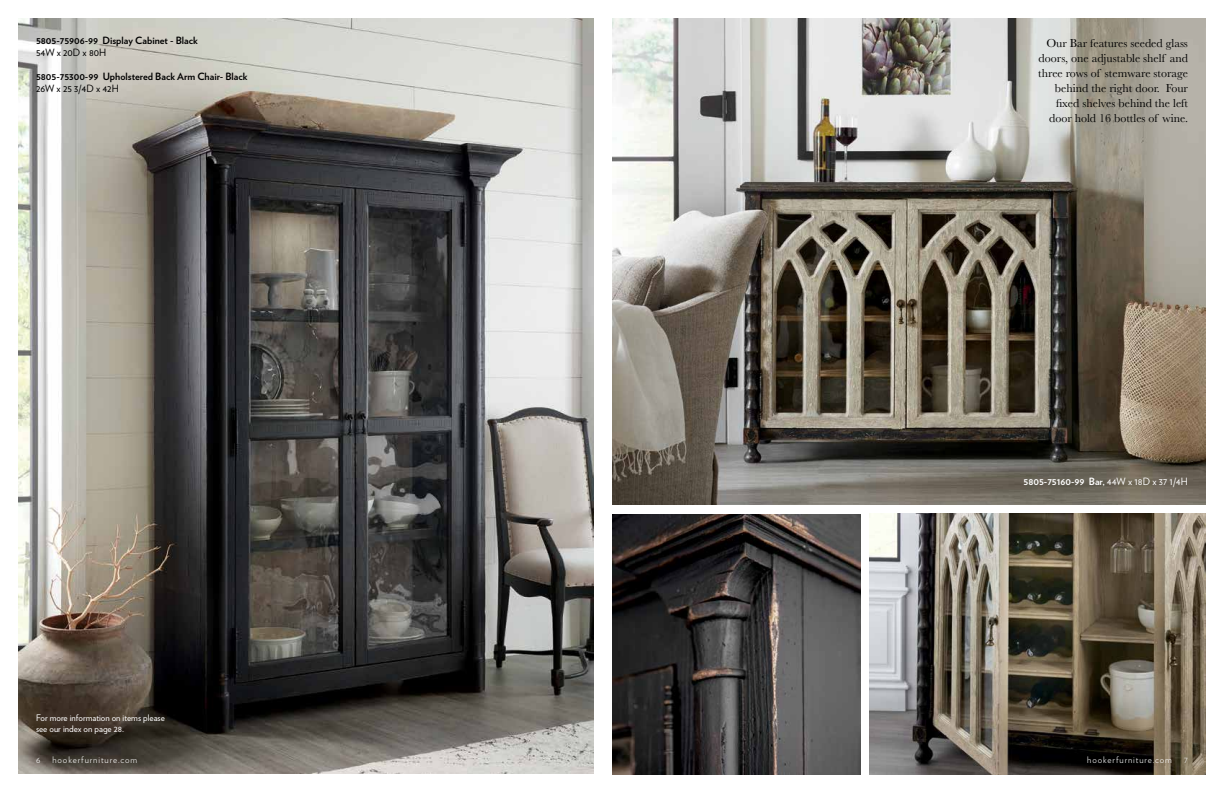
<style>
.page{position:relative;width:1224px;height:792px;background:#fff}
.page>*{position:absolute;margin:0;border:0;box-sizing:border-box;transform-origin:0 0}
.t1{font:12px/15px "Baskerville";color:#000;text-align:right}
.t2{font:700 10px "Verlag";color:#000}
.t3{font:700 10px "Verlag";color:#fff}
.t4{font:10px "Verlag";color:#000}
.t5{font:9px/10.8px "Verlag";color:#fff}
.t6{font:300 9px "Verlag";letter-spacing:.1em;color:#fff}
.s1{font-weight:400}
</style>
<div class="page">
<img style="left:612px;top:18px;width:594px;height:486px">
<img style="left:870px;top:514px;width:336px;height:260px">
<img style="left:612px;top:514px;width:249px;height:260px">
<img style="left:18px;top:18px;width:576px;height:756px">
<p class="t2" style="left:36px;top:33px;width:163px">5805-75906-99 Display Cabinet - Black</p>
<p class="t4" style="left:36px;top:45px;width:72px">54W x 20D x 80H</p>
<p class="t2" style="left:36px;top:69px;width:213px">5805-75300-99 Upholstered Back Arm Chair- Black</p>
<p class="t4" style="left:36px;top:81px;width:84px">26W x 25 3/4D x 42H</p>
<p class="t5" style="left:36px;top:712px;width:130px">For more information on items please see our index on page 28.</p>
<p class="t1" style="left:1038px;top:36px;width:151px">Our Bar features seeded glass doors, one adjustable shelf and three rows of stemware storage behind the right door. Four fixed shelves behind the left door hold 16 bottles of wine.</p>
<p class="t3" style="left:1024px;top:474px;width:166px">5805-75160-99 Bar, <span class="s1">44W x 18D x 37 1/4H</span></p>
<p class="t6" style="left:36px;top:753px;width:6px">6</p>
<p class="t6" style="left:52px;top:753px;width:86px">hookerfurniture.com</p>
<p class="t6" style="left:1087px;top:754px;width:86px">hookerfurniture.com</p>
<p class="t6" style="left:1184px;top:754px;width:5px">7</p>
</div>
